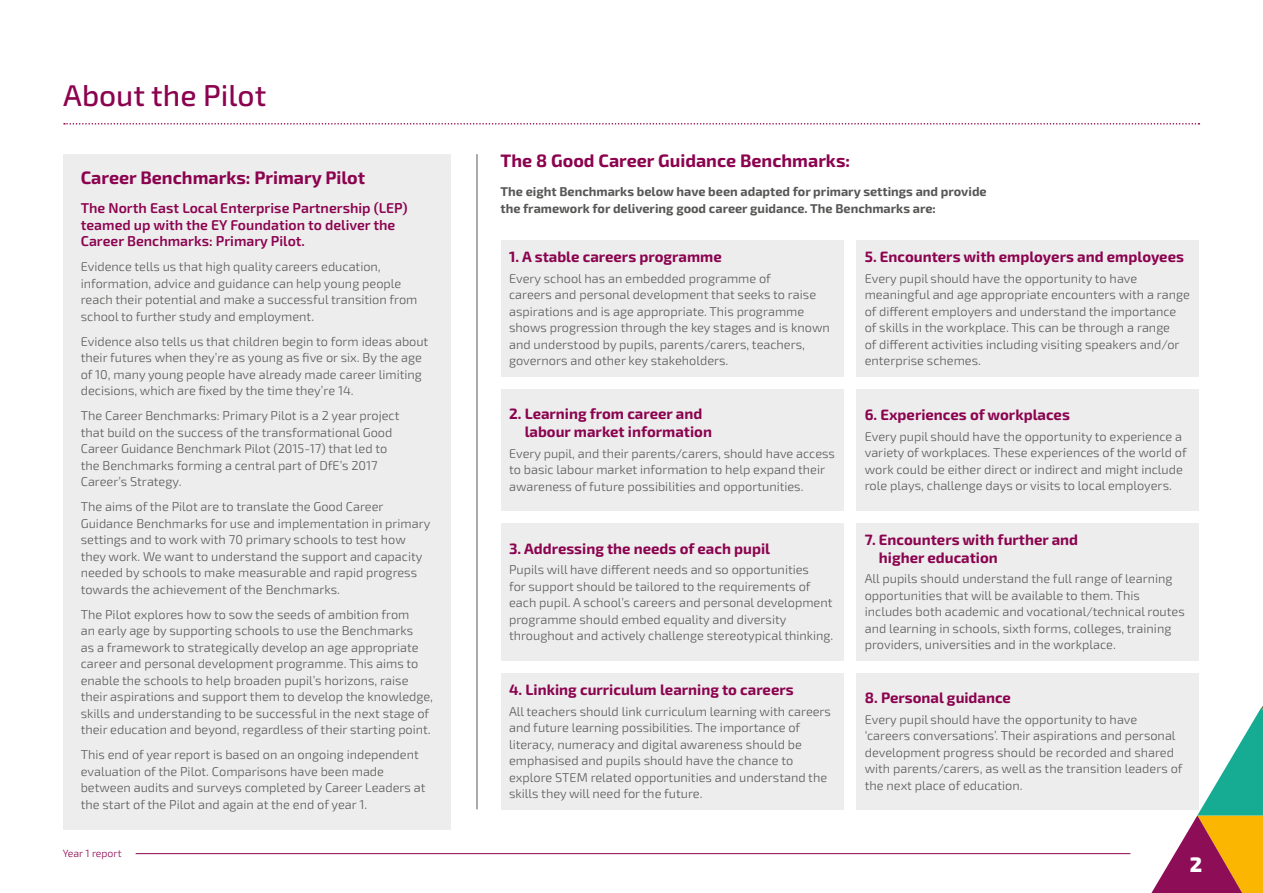
<style>
.page{position:relative;width:1263px;height:893px;background:#fff}
.page>*{position:absolute;margin:0;border:0;box-sizing:border-box;transform-origin:0 0}
.t1{font:500 30px "Exo 2.0";color:#8b034f}
.t2{font:800 21px "Exo 2.0";color:#fff}
.t3{font:700 18px "Exo 2.0";color:#8b034f}
.t4{font:700 15px/18px "Exo 2.0";color:#8b034f}
.t5{font:600 14.25px/16.5px "Exo 2.0";color:#8b034f}
.t6{font:300 12.75px/16.5px "Exo 2.0";color:#575756}
.t7{font:700 12.75px/16.5px "Exo 2.0";color:#575756}
.t8{font:300 10.5px "Exo 2.0";color:#8b034f}
</style>
<div class="page">
<div style="left:64px;top:154px;width:387px;height:675px;background:#ededed"></div>
<svg style="left:64px;top:123px;width:1135px;height:2px"></svg>
<hr style="left:477px;top:154px;width:1px;height:655px;background:#575756">
<div style="left:501px;top:673px;width:342px;height:136px;background:#ededed"></div>
<div style="left:856px;top:673px;width:343px;height:136px;background:#ededed"></div>
<div style="left:501px;top:523px;width:342px;height:137px;background:#ededed"></div>
<div style="left:856px;top:523px;width:343px;height:137px;background:#ededed"></div>
<div style="left:501px;top:389px;width:342px;height:121px;background:#ededed"></div>
<div style="left:856px;top:389px;width:343px;height:121px;background:#ededed"></div>
<div style="left:501px;top:240px;width:342px;height:136px;background:#ededed"></div>
<div style="left:856px;top:240px;width:343px;height:136px;background:#ededed"></div>
<hr style="left:136px;top:853px;width:994px;height:1px;background:#8b034f">
<svg style="left:1133px;top:660px;width:130px;height:233px"></svg>
<h1 class="t1" style="left:63px;top:78px;width:205px">About the Pilot</h1>
<h3 class="t3" style="left:81px;top:167px;width:286px">Career Benchmarks: Primary Pilot</h3>
<p class="t5" style="left:81px;top:200px;width:328px">The North East Local Enterprise Partnership (LEP) teamed up with the EY Foundation to deliver the<br>Career Benchmarks: Primary Pilot.</p>
<p class="t6" style="left:81px;top:259px;width:338px">Evidence tells us that high quality careers education, information, advice and guidance can help young people reach their potential and make a successful transition from school to further study and employment.</p>
<p class="t6" style="left:81px;top:333px;width:349px">Evidence also tells us that children begin to form ideas about their futures when they’re as young as five or six. By the age of 10, many young people have already made career limiting decisions, which are fixed by the time they’re 14.</p>
<p class="t6" style="left:81px;top:408px;width:320px">The Career Benchmarks: Primary Pilot is a 2 year project that build on the success of the transformational Good Career Guidance Benchmark Pilot (2015-17) that led to the Benchmarks forming a central part of DfE’s 2017<br>Career’s Strategy.</p>
<p class="t6" style="left:81px;top:499px;width:351px">The aims of the Pilot are to translate the Good Career Guidance Benchmarks for use and implementation in primary settings and to work with 70 primary schools to test how they work. We want to understand the support and capacity needed by schools to make measurable and rapid progress towards the achievement of the Benchmarks.</p>
<p class="t6" style="left:81px;top:606px;width:354px">The Pilot explores how to sow the seeds of ambition from<br>an early age by supporting schools to use the Benchmarks<br>as a framework to strategically develop an age appropriate career and personal development programme. This aims to enable the schools to help broaden pupil’s horizons, raise their aspirations and support them to develop the knowledge, skills and understanding to be successful in the next stage of their education and beyond, regardless of their starting point.</p>
<p class="t6" style="left:81px;top:747px;width:346px">This end of year report is based on an ongoing independent evaluation of the Pilot. Comparisons have been made between audits and surveys completed by Career Leaders at the start of the Pilot and again at the end of year 1.</p>
<p class="t8" style="left:63px;top:847px;width:60px">Year 1 report</p>
<h3 class="t3" style="left:501px;top:150px;width:351px">The 8 Good Career Guidance Benchmarks:</h3>
<p class="t7" style="left:501px;top:184px;width:488px">The eight Benchmarks below have been adapted for primary settings and provide the framework for delivering good career guidance. The Benchmarks are:</p>
<p class="t4" style="left:509px;top:248px;width:214px">1. A stable careers programme</p>
<p class="t6" style="left:509px;top:270px;width:322px">Every school has an embedded programme of<br>careers and personal development that seeks to raise aspirations and is age appropriate. This programme shows progression through the key stages and is known and understood by pupils, parents/carers, teachers, governors and other key stakeholders.</p>
<p class="t4" style="left:525px;top:405px;width:189px;text-indent:-16px">2. Learning from career and labour market information</p>
<p class="t6" style="left:509px;top:445px;width:327px">Every pupil, and their parents/carers, should have access to basic labour market information to help expand their awareness of future possibilities and opportunities.</p>
<p class="t4" style="left:509px;top:540px;width:263px">3. Addressing the needs of each pupil</p>
<p class="t6" style="left:509px;top:562px;width:326px">Pupils will have different needs and so opportunities<br>for support should be tailored to the requirements of each pupil. A school’s careers and personal development programme should embed equality and diversity throughout and actively challenge stereotypical thinking.</p>
<p class="t4" style="left:509px;top:681px;width:286px">4. Linking curriculum learning to careers</p>
<p class="t6" style="left:509px;top:703px;width:323px">All teachers should link curriculum learning with careers and future learning possibilities. The importance of literacy, numeracy and digital awareness should be emphasised and pupils should have the chance to explore STEM related opportunities and understand the skills they will need for the future.</p>
<p class="t4" style="left:865px;top:248px;width:321px">5. Encounters with employers and employees</p>
<p class="t6" style="left:865px;top:270px;width:327px">Every pupil should have the opportunity to have meaningful and age appropriate encounters with a range of different employers and understand the importance of skills in the workplace. This can be through a range<br>of different activities including visiting speakers and/or enterprise schemes.</p>
<p class="t4" style="left:865px;top:406px;width:207px">6. Experiences of workplaces</p>
<p class="t6" style="left:865px;top:428px;width:323px">Every pupil should have the opportunity to experience a variety of workplaces. These experiences of the world of work could be either direct or indirect and might include role plays, challenge days or visits to local employers.</p>
<p class="t4" style="left:879px;top:531px;width:201px;text-indent:-14px">7. Encounters with further and higher education</p>
<p class="t6" style="left:865px;top:571px;width:321px">All pupils should understand the full range of learning opportunities that will be available to them. This includes both academic and vocational/technical routes and learning in schools, sixth forms, colleges, training providers, universities and in the workplace.</p>
<p class="t4" style="left:865px;top:689px;width:148px">8. Personal guidance</p>
<p class="t6" style="left:865px;top:711px;width:319px">Every pupil should have the opportunity to have ‘careers conversations’. Their aspirations and personal development progress should be recorded and shared with parents/carers, as well as the transition leaders of the next place of education.</p>
<h2 class="t2" style="left:1190px;top:852px;width:14px">2</h2>
</div>
